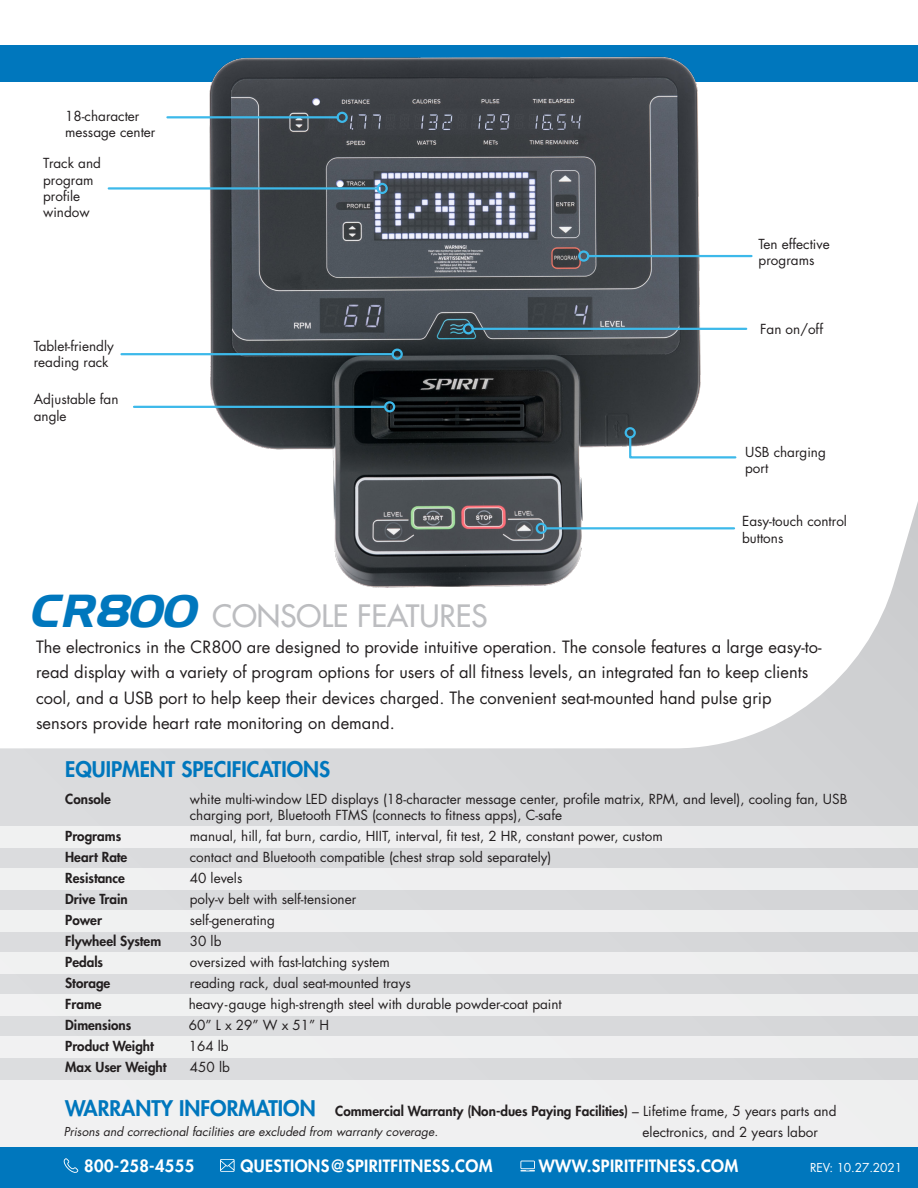
<style>
.page{position:relative;width:918px;height:1188px;background:#fff}
.page>*{position:absolute;margin:0;border:0;box-sizing:border-box;transform-origin:0 0}
.t1{font:500 30px "Futura Std";color:#bcbdc0}
.t2{font:800 21px "Futura Std";color:#0077bd}
.t3{font:16.5px/25.5px "Futura Std";color:#231f20}
.t4{font:800 16.5px "Futura Std";letter-spacing:.02em;color:#fff}
.t5{font:13.5px/16.2px "Futura Std";color:#231f20}
.t6{font:800 13.5px "Futura Std";color:#231f20}
.t7{font:italic 12px "Futura Std";color:#231f20}
.t8{font:12px "Futura Std";letter-spacing:-.01em;color:#fff}
.s1{font-family:"Hanzel";font-weight:700;font-style:italic;font-size:45px;color:#0077bd}
.s2{font-weight:800;font-size:21px;color:#0077bd}
.s3{font-weight:800}
</style>
<div class="page">
<svg style="left:0;top:502px;width:918px;height:578px"></svg>
<div style="left:0;top:1036px;width:918px;height:22px;background:#eff0f1"></div>
<div style="left:0;top:1080px;width:918px;height:71px;background:#f0f0f1"></div>
<div style="left:0;top:826px;width:918px;height:21px;background:#efeff0"></div>
<div style="left:0;top:868px;width:918px;height:21px;background:#efeff0"></div>
<div style="left:0;top:910px;width:918px;height:21px;background:#efeff0"></div>
<div style="left:0;top:952px;width:918px;height:21px;background:#eff0f1"></div>
<div style="left:0;top:994px;width:918px;height:22px;background:#eff0f1"></div>
<div style="left:0;top:1147px;width:918px;height:41px;background:#0077bd"></div>
<div style="left:0;top:45px;width:918px;height:37px;background:#0077bd"></div>
<img style="left:47px;top:56px;width:822px;height:534px">
<hr style="left:121px;top:353px;width:272px;height:2px;background:#3db9ea">
<div style="left:392px;top:349px;width:11px;height:11px;border:2px solid #3db9ea;border-radius:50%"></div>
<hr style="left:167px;top:116px;width:171px;height:2px;background:#3db9ea">
<div style="left:337px;top:112px;width:11px;height:11px;border:2px solid #3db9ea;border-radius:50%"></div>
<hr style="left:588px;top:255px;width:164px;height:2px;background:#3db9ea">
<div style="left:578px;top:250px;width:11px;height:12px;border:2px solid #3db9ea;border-radius:50%"></div>
<hr style="left:546px;top:527px;width:188px;height:2px;background:#3db9ea">
<div style="left:536px;top:523px;width:11px;height:11px;border:2px solid #3db9ea;border-radius:50%"></div>
<hr style="left:109px;top:187px;width:269px;height:3px;background:#3db9ea">
<div style="left:377px;top:183px;width:11px;height:11px;border:2px solid #3db9ea;border-radius:50%"></div>
<hr style="left:134px;top:406px;width:251px;height:2px;background:#3db9ea">
<div style="left:384px;top:401px;width:11px;height:11px;border:2px solid #3db9ea;border-radius:50%"></div>
<hr style="left:473px;top:328px;width:273px;height:2px;background:#3db9ea">
<div style="left:463px;top:323px;width:11px;height:11px;border:2px solid #3db9ea;border-radius:50%"></div>
<svg style="left:628px;top:435px;width:110px;height:25px"></svg>
<div style="left:625px;top:427px;width:11px;height:11px;border:2px solid #3db9ea;border-radius:50%"></div>
<svg style="left:220px;top:1159px;width:15px;height:13px"></svg>
<svg style="left:520px;top:1161px;width:15px;height:10px"></svg>
<svg style="left:64px;top:1158px;width:14px;height:15px"></svg>
<p class="t5" style="left:65px;top:108px;width:76px">18-character</p>
<p class="t5" style="left:65px;top:124px;width:92px">message center</p>
<p class="t5" style="left:43px;top:156px;width:59px">Track and program profile window</p>
<p class="t5" style="left:34px;top:338px;width:82px">Tablet-friendly reading rack</p>
<p class="t5" style="left:34px;top:391px;width:86px">Adjustable fan angle</p>
<p class="t5" style="left:759px;top:236px;width:73px">Ten effective programs</p>
<p class="t5" style="left:760px;top:321px;width:64px">Fan on/off</p>
<p class="t5" style="left:745px;top:444px;width:82px">USB charging</p>
<p class="t5" style="left:745px;top:460px;width:25px">port</p>
<p class="t5" style="left:742px;top:513px;width:106px">Easy-touch control buttons</p>
<p class="t1" style="left:29px;top:597px;width:460px"><span class="s1">CR800</span> CONSOLE FEATURES</p>
<p class="t3" style="left:36px;top:634px;width:787px">The electronics in the CR800 are designed to provide intuitive operation. The console features a large easy-to&shy;read display with a variety of program options for users of all fitness levels, an integrated fan to keep clients cool, and a USB port to help keep their devices charged. The convenient seat-mounted hand pulse grip sensors provide heart rate monitoring on demand.</p>
<p class="t2" style="left:65px;top:756px;width:266px">EQUIPMENT SPECIFICATIONS</p>
<p class="t6" style="left:65px;top:790px;width:47px">Console</p>
<p class="t5" style="left:190px;top:791px;width:659px">white multi-window LED displays (18-character message center, profile matrix, RPM, and level), cooling fan, USB charging port, Bluetooth FTMS (connects to fitness apps), C-safe</p>
<p class="t6" style="left:65px;top:828px;width:58px">Programs</p>
<p class="t5" style="left:190px;top:828px;width:474px">manual, hill, fat burn, cardio, HIIT, interval, fit test, 2 HR, constant power, custom</p>
<p class="t6" style="left:65px;top:849px;width:64px">Heart Rate</p>
<p class="t5" style="left:190px;top:849px;width:363px">contact and Bluetooth compatible (chest strap sold separately)</p>
<p class="t6" style="left:65px;top:870px;width:61px">Resistance</p>
<p class="t5" style="left:190px;top:870px;width:54px">40 levels</p>
<p class="t6" style="left:65px;top:891px;width:64px">Drive Train</p>
<p class="t5" style="left:190px;top:891px;width:168px">poly-v belt with self-tensioner</p>
<p class="t6" style="left:65px;top:912px;width:38px">Power</p>
<p class="t5" style="left:190px;top:912px;width:86px">self-generating</p>
<p class="t6" style="left:65px;top:933px;width:97px">Flywheel System</p>
<p class="t5" style="left:190px;top:933px;width:33px">30 lb</p>
<p class="t6" style="left:65px;top:954px;width:39px">Pedals</p>
<p class="t5" style="left:190px;top:954px;width:201px">oversized with fast-latching system</p>
<p class="t6" style="left:65px;top:975px;width:47px">Storage</p>
<p class="t5" style="left:190px;top:975px;width:222px">reading rack, dual seat-mounted trays</p>
<p class="t6" style="left:65px;top:996px;width:38px">Frame</p>
<p class="t5" style="left:189px;top:996px;width:375px">heavy-gauge high-strength steel with durable powder-coat paint</p>
<p class="t6" style="left:65px;top:1017px;width:68px">Dimensions</p>
<p class="t5" style="left:189px;top:1017px;width:142px">60” L x 29” W x 51” H</p>
<p class="t6" style="left:65px;top:1038px;width:90px">Product Weight</p>
<p class="t5" style="left:189px;top:1038px;width:41px">164 lb</p>
<p class="t6" style="left:65px;top:1059px;width:103px">Max User Weight</p>
<p class="t5" style="left:190px;top:1059px;width:41px">450 lb</p>
<p class="t5" style="left:643px;top:1100px;width:195px;line-height:21px;text-indent:-577px"><span class="s2">WARRANTY INFORMATION</span> <span class="s3">Commercial Warranty (Non-dues Paying Facilities)</span> – Lifetime frame, 5 years parts and electronics, and 2 years labor</p>
<p class="t7" style="left:64px;top:1124px;width:376px">Prisons and correctional facilities are excluded from warranty coverage.</p>
<p class="t4" style="left:84px;top:1155px;width:111px">800-258-4555</p>
<p class="t4" style="left:241px;top:1155px;width:253px">QUESTIONS@SPIRITFITNESS.COM</p>
<p class="t4" style="left:539px;top:1155px;width:201px">WWW.SPIRITFITNESS.COM</p>
<p class="t8" style="left:810px;top:1160px;width:94px">REV: 10.27.2021</p>
</div>
